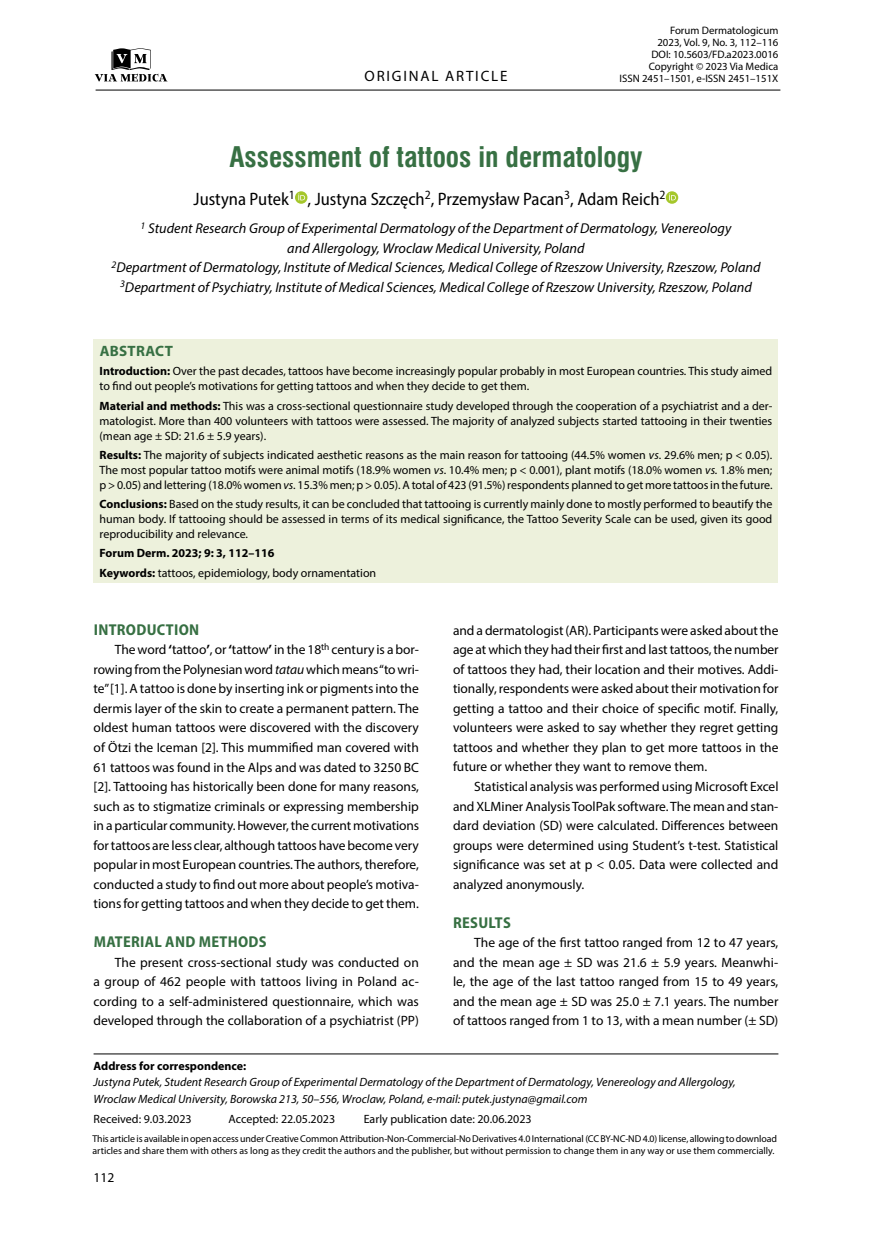
<style>
.page{position:relative;width:872px;height:1234px;background:#fff}
.page>*{position:absolute;margin:0;border:0;box-sizing:border-box;transform-origin:0 0}
.t1{font:700 27.75px "Swis 721 Cn EU";color:#377043}
.t2{font:semi-condensed 18px "Myriad Pro";color:#000}
.t3{font:700 semi-condensed 15.75px "Myriad Pro";letter-spacing:.02em;color:#377043}
.t4{font:15px "Myriad Pro";letter-spacing:.12em;color:#000}
.t5{font:700 15px "Myriad Pro";letter-spacing:.02em;color:#377043}
.t6{font:italic 14.25px/19.5px "Myriad Pro";color:#000;text-align:center}
.t7{font:13.5px/19.5px "Myriad Pro";color:#000;text-align:justify}
.t8{font:12px/15px "Myriad Pro";color:#000;text-align:justify}
.t9{font:italic 12px/16.5px "Myriad Pro";color:#000}
.t10{font:700 12px "Myriad Pro";color:#000}
.t11{font:10.8px/12px "Myriad Pro";color:#000;text-align:right}
.t12{font:9.9px/11.9px "Myriad Pro";letter-spacing:-.01em;color:#000}
.s1{font-weight:700}
.s2{font-style:italic}
</style>
<div class="page">
<svg style="left:295px;top:191px;width:12px;height:13px"></svg>
<svg style="left:298px;top:193px;width:7px;height:7px"></svg>
<svg style="left:666px;top:191px;width:12px;height:13px"></svg>
<svg style="left:669px;top:193px;width:7px;height:7px"></svg>
<div style="left:94px;top:339px;width:684px;height:243px;background:#edf1dc"></div>
<hr style="left:94px;top:1053px;width:684px;height:1px;background:#000">
<svg style="left:95px;top:48px;width:72px;height:34px"></svg>
<hr style="left:96px;top:90px;width:684px;height:1px;background:#000">
<p class="t4" style="left:364px;top:67px;width:144px">ORIGINAL ARTICLE</p>
<p class="t11" style="left:619px;top:24px;width:160px">Forum Dermatologicum<br>2023, Vol. 9, No. 3, 112–116<br>DOI: 10.5603/FD.a2023.0016<br>Copyright © 2023 Via Medica<br>ISSN 2451–1501, e-ISSN 2451–151X</p>
<h1 class="t1" style="left:229px;top:140px;width:414px">Assessment of tattoos in dermatology</h1>
<h2 class="t2" style="left:194px;top:188px;width:473px">Justyna Putek<sup>1</sup> , Justyna Szczęch<sup>2</sup>, Przemysław Pacan<sup>3</sup>, Adam Reich<sup>2</sup></h2>
<p class="t6" style="left:111px;top:219px;width:650px"><sup>1</sup> Student Research Group of Experimental Dermatology of the Department of Dermatology, Venereology<br>and Allergology, Wroclaw Medical University, Poland<br><sup>2</sup>Department of Dermatology, Institute of Medical Sciences, Medical College of Rzeszow University, Rzeszow, Poland <sup>3</sup>Department of Psychiatry, Institute of Medical Sciences, Medical College of Rzeszow University, Rzeszow, Poland</p>
<p class="t5" style="left:100px;top:341px;width:75px">ABSTRACT</p>
<p class="t8" style="left:100px;top:363px;width:674px"><span class="s1">Introduction:</span> Over the past decades, tattoos have become increasingly popular probably in most European countries. This study aimed to find out people’s motivations for getting tattoos and when they decide to get them.</p>
<p class="t8" style="left:100px;top:398px;width:674px"><span class="s1">Material and methods:</span> This was a cross-sectional questionnaire study developed through the cooperation of a psychiatrist and a der&shy;matologist. More than 400 volunteers with tattoos were assessed. The majority of analyzed subjects started tattooing in their twenties (mean age ± SD: 21.6 ± 5.9 years).</p>
<p class="t8" style="left:100px;top:447px;width:674px"><span class="s1">Results:</span> The majority of subjects indicated aesthetic reasons as the main reason for tattooing (44.5% women <span class="s2">vs</span>. 29.6% men; p &lt; 0.05).<br>The most popular tattoo motifs were animal motifs (18.9% women <span class="s2">vs</span>. 10.4% men; p &lt; 0.001), plant motifs (18.0% women <span class="s2">vs.</span> 1.8% men; p &gt; 0.05) and lettering (18.0% women <span class="s2">vs</span>. 15.3% men; p &gt; 0.05). A total of 423 (91.5%) respondents planned to get more tattoos in the future.</p>
<p class="t8" style="left:100px;top:496px;width:674px"><span class="s1">Conclusions:</span> Based on the study results, it can be concluded that tattooing is currently mainly done to mostly performed to beautify the human body. If tattooing should be assessed in terms of its medical significance, the Tattoo Severity Scale can be used, given its good reproducibility and relevance.</p>
<p class="t8" style="left:100px;top:543px;width:278px;line-height:19.2px"><span class="s1">Forum Derm. 2023; 9: 3, 112–116<br>Keywords:</span> tattoos, epidemiology, body ornamentation</p>
<p class="t3" style="left:94px;top:619px;width:107px">INTRODUCTION</p>
<p class="t7" style="left:94px;top:639px;width:327px;text-indent:21px">The word <span class="s1">‘</span>tattoo<span class="s1">’</span>, or <span class="s1">‘</span>tattow<span class="s1">’</span> in the 18<sup>th</sup> century is a bor&shy;rowing from the Polynesian word <span class="s2">tatau</span> which means “to wri&shy;te” [1]. A tattoo is done by inserting ink or pigments into the dermis layer of the skin to create a permanent pattern. The oldest human tattoos were discovered with the discovery of Ötzi the Iceman [2]. This mummified man covered with 61 tattoos was found in the Alps and was dated to 3250 BC [2]. Tattooing has historically been done for many reasons, such as to stigmatize criminals or expressing membership in a particular community. However, the current motivations for tattoos are less clear, although tattoos have become very popular in most European countries. The authors, therefore, conducted a study to find out more about people’s motiva&shy;tions for getting tattoos and when they decide to get them.</p>
<p class="t3" style="left:94px;top:931px;width:174px">MATERIAL AND METHODS</p>
<p class="t7" style="left:94px;top:952px;width:327px;text-indent:21px">The present cross-sectional study was conducted on a group of 462 people with tattoos living in Poland ac&shy;cording to a self-administered questionnaire, which was developed through the collaboration of a psychiatrist (PP)</p>
<p class="t7" style="left:453px;top:620px;width:327px">and a dermatologist (AR). Participants were asked about the age at which they had their first and last tattoos, the number of tattoos they had, their location and their motives. Addi&shy;tionally, respondents were asked about their motivation for getting a tattoo and their choice of specific motif. Finally, volunteers were asked to say whether they regret getting tattoos and whether they plan to get more tattoos in the future or whether they want to remove them.</p>
<p class="t7" style="left:453px;top:776px;width:327px;text-indent:21px">Statistical analysis was performed using Microsoft Excel and XLMiner Analysis ToolPak software. The mean and stan&shy;dard deviation (SD) were calculated. Differences between groups were determined using Student’s t-test. Statistical significance was set at p &lt; 0.05. Data were collected and analyzed anonymously.</p>
<p class="t3" style="left:453px;top:912px;width:59px">RESULTS</p>
<p class="t7" style="left:453px;top:932px;width:327px;text-indent:21px">The age of the first tattoo ranged from 12 to 47 years, and the mean age ± SD was 21.6 ± 5.9 years. Meanwhi&shy;le, the age of the last tattoo ranged from 15 to 49 years, and the mean age ± SD was 25.0 ± 7.1 years. The number of tattoos ranged from 1 to 13, with a mean number (± SD)</p>
<p class="t10" style="left:94px;top:1057px;width:154px">Address for correspondence:</p>
<p class="t9" style="left:94px;top:1073px;width:643px">Justyna Putek, Student Research Group of Experimental Dermatology of the Department of Dermatology, Venereology and Allergology,<br>Wroclaw Medical University, Borowska 213, 50–556, Wroclaw, Poland, e-mail: putek.justyna@gmail.com</p>
<p class="t8" style="left:94px;top:1111px;width:100px">Received: 9.03.2023</p>
<p class="t8" style="left:229px;top:1111px;width:108px">Accepted: 22.05.2023</p>
<p class="t8" style="left:364px;top:1111px;width:169px">Early publication date: 20.06.2023</p>
<p class="t12" style="left:92px;top:1131px;width:686px">This article is available in open access under Creative Common Attribution-Non-Commercial-No Derivatives 4.0 International (CC BY-NC-ND 4.0) license, allowing to download articles and share them with others as long as they credit the authors and the publisher, but without permission to change them in any way or use them commercially.</p>
<p class="t7" style="left:94px;top:1167px;width:22px">112</p>
</div>
